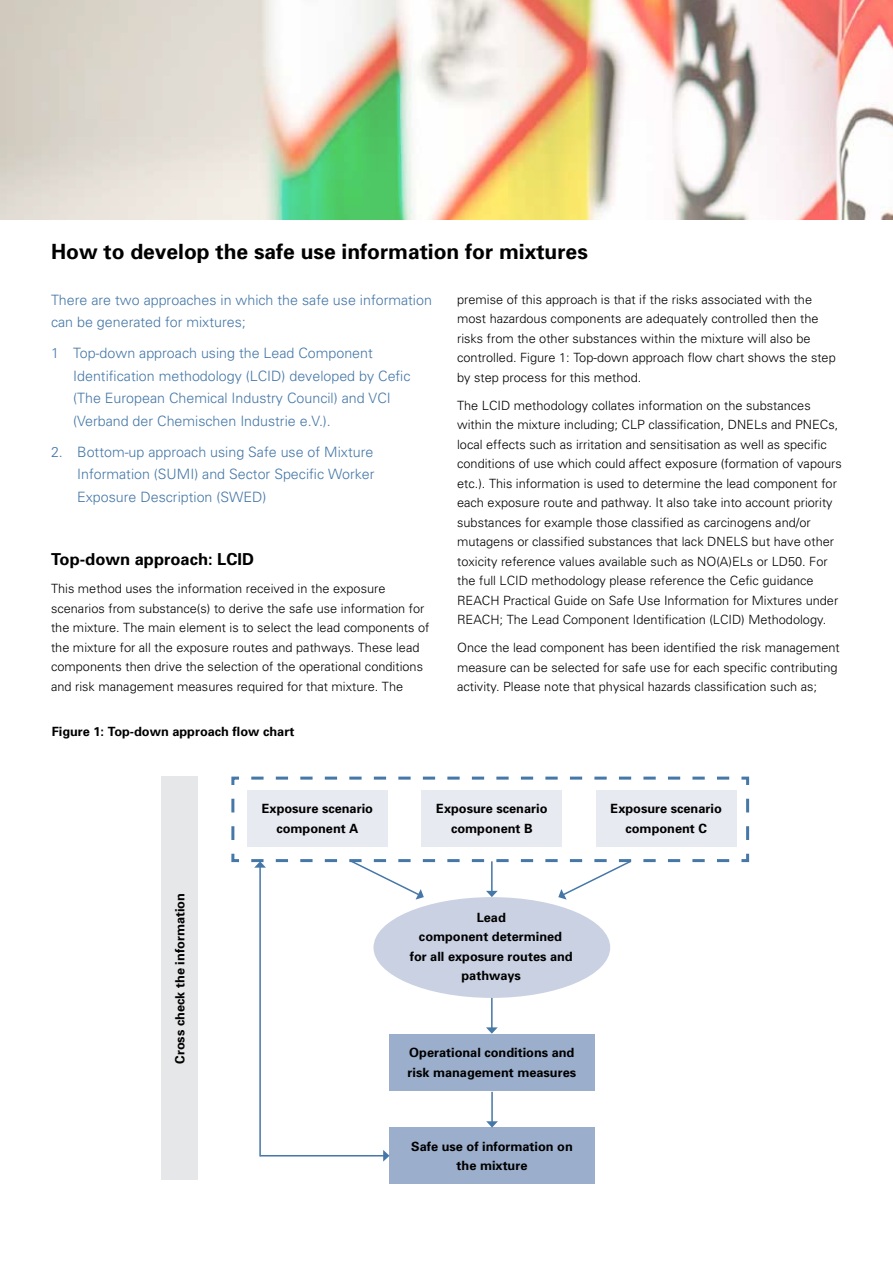
<style>
.page{position:relative;width:893px;height:1263px;background:#fff}
.page>*{position:absolute;margin:0;border:0;box-sizing:border-box;transform-origin:0 0}
.t1{font:700 21px "Univers";color:#000}
.t2{font:700 16.5px "Univers";color:#000}
.t3{font:300 14.25px/22.5px "Univers";color:#4577a7}
.t4{font:300 12.75px/19.5px "Univers";color:#000}
.t5{font:700 12.75px/19.5px "Univers";color:#000;text-align:center}
</style>
<div class="page">
<img style="left:0;top:0;width:893px;height:219px">
<div style="left:161px;top:777px;width:37px;height:403px;background:#e6e7e8"></div>
<div style="left:389px;top:1034px;width:205px;height:56px;background:#9baecb"></div>
<div style="left:389px;top:1127px;width:206px;height:57px;background:#9baecb"></div>
<div style="left:373px;top:897px;width:237px;height:101px;background:#c9d1e2;border-radius:50%"></div>
<hr style="left:259px;top:867px;width:2px;height:289px;background:#4577a7">
<hr style="left:491px;top:998px;width:2px;height:30px;background:#4577a7">
<svg style="left:486px;top:1027px;width:12px;height:7px"></svg>
<hr style="left:491px;top:1092px;width:2px;height:30px;background:#4577a7">
<svg style="left:486px;top:1121px;width:12px;height:6px"></svg>
<hr style="left:260px;top:1155px;width:124px;height:1px;background:#4577a7">
<svg style="left:383px;top:1150px;width:6px;height:11px"></svg>
<svg style="left:254px;top:863px;width:375px;height:36px"></svg>
<svg style="left:231px;top:776px;width:519px;height:87px"></svg>
<h1 class="t1" style="left:51px;top:238px;width:538px">How to develop the safe use information for mixtures</h1>
<p class="t3" style="left:51px;top:288px;width:382px">There are two approaches in which the safe use information can be generated for mixtures;</p>
<p class="t3" style="left:73px;top:342px;width:339px;text-indent:-22px">1 Top-down approach using the Lead Component Identification methodology (LCID) developed by Cefic (The European Chemical Industry Council) and VCI (Verband der Chemischen Industrie e.V.).</p>
<p class="t3" style="left:77px;top:440px;width:299px;text-align:justify;text-indent:-26px">2. Bottom-up approach using Safe use of Mixture Information (SUMI) and Sector Specific Worker Exposure Description (SWED)</p>
<p class="t4" style="left:457px;top:289px;width:380px">premise of this approach is that if the risks associated with the most hazardous components are adequately controlled then the risks from the other substances within the mixture will also be controlled. Figure 1: Top-down approach flow chart shows the step by step process for this method.</p>
<p class="t4" style="left:457px;top:395px;width:386px">The LCID methodology collates information on the substances within the mixture including; CLP classification, DNELs and PNECs, local effects such as irritation and sensitisation as well as specific conditions of use which could affect exposure (formation of vapours etc.). This information is used to determine the lead component for each exposure route and pathway. It also take into account priority substances for example those classified as carcinogens and/or mutagens or classified substances that lack DNELS but have other toxicity reference values available such as NO(A)ELs or LD50. For the full LCID methodology please reference the Cefic guidance REACH Practical Guide on Safe Use Information for Mixtures under REACH; The Lead Component Identification (LCID) Methodology.</p>
<p class="t4" style="left:457px;top:637px;width:384px">Once the lead component has been identified the risk management measure can be selected for safe use for each specific contributing activity. Please note that physical hazards classification such as;</p>
<p class="t2" style="left:51px;top:549px;width:204px">Top-down approach: LCID</p>
<p class="t4" style="left:51px;top:579px;width:380px">This method uses the information received in the exposure scenarios from substance(s) to derive the safe use information for the mixture. The main element is to select the lead components of the mixture for all the exposure routes and pathways. These lead components then drive the selection of the operational conditions and risk management measures required for that mixture. The</p>
<p class="t5" style="left:52px;top:721px;width:244px">Figure 1: Top-down approach flow chart</p>
<p class="t5" style="left:170px;top:1064px;width:172px;rotate:-90deg">Cross check the information</p>
<p class="t5" style="left:262px;top:799px;width:113px">Exposure scenario component A</p>
<p class="t5" style="left:436px;top:799px;width:113px">Exposure scenario component B</p>
<p class="t5" style="left:410px;top:907px;width:164px">Lead<br>component determined for all exposure routes and pathways</p>
<p class="t5" style="left:408px;top:1043px;width:170px;text-align:left">Operational conditions and risk management measures</p>
<p class="t5" style="left:411px;top:1136px;width:163px">Safe use of information on the mixture</p>
<p class="t5" style="left:611px;top:799px;width:113px">Exposure scenario component C</p>
</div>
